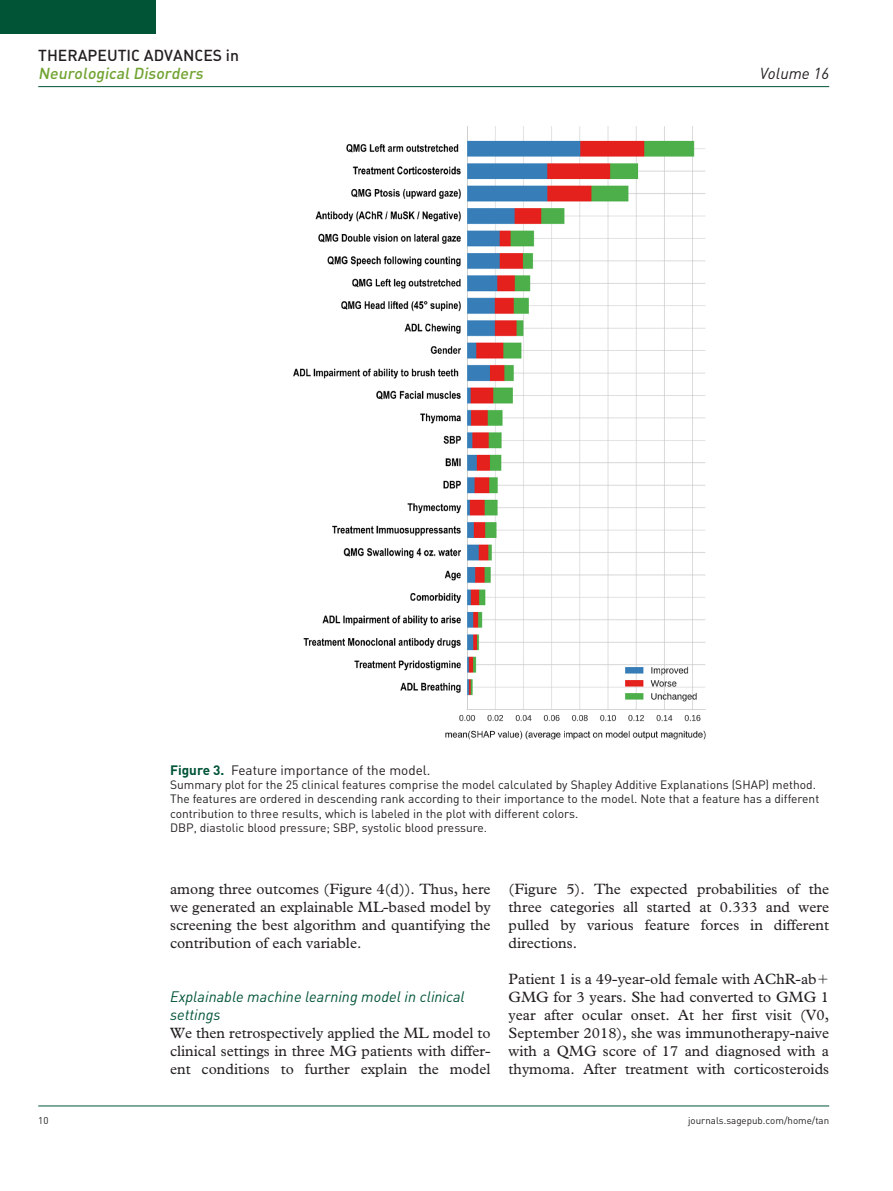
<style>
.page{position:relative;width:893px;height:1191px;background:#fff}
.page>*{position:absolute;margin:0;border:0;box-sizing:border-box;transform-origin:0 0}
.t1{font:15.75px "DIN Medium Alternate";color:#231f20}
.t2{font:italic 15.75px "DIN Medium Alternate";color:#71a332}
.t3{font:italic 15.75px "DIN";color:#231f20}
.t4{font:15px/18px "Plantin Std";color:#231f20;text-align:justify}
.t5{font:italic 15px/18px "DIN";color:#015436}
.t6{font:13.5px "DIN";color:#231f20}
.t7{font:12px/14.2px "DIN";color:#231f20}
.t8{font:9.75px "DIN";color:#231f20}
.s1{font-weight:700;color:#015436}
</style>
<div class="page">
<hr style="left:38px;top:86px;width:791px;height:1px;background:#015436">
<hr style="left:38px;top:1105px;width:791px;height:1px;background:#015436">
<div style="left:0;top:0;width:155px;height:34px;background:#015436"></div>
<img style="left:293px;top:126px;width:413px;height:614px">
<p class="t1" style="left:38px;top:45px;width:202px">THERAPEUTIC ADVANCES IN</p>
<p class="t2" style="left:38px;top:63px;width:169px">NeurologicalDisorders</p>
<p class="t3" style="left:760px;top:63px;width:71px">Volume 16</p>
<p class="t6" style="left:170px;top:761px;width:262px"><span class="s1">Figure 3.</span> Feature importance of the model.</p>
<p class="t7" style="left:170px;top:777px;width:651px">Summary plot for the 25 clinical features comprise the model calculated by Shapley Additive Explanations (SHAP) method.<br>The features are ordered in descending rank according to their importance to the model. Note that a feature has a different contribution to three results, which is labeled in the plot with different colors.<br>DBP, diastolic blood pressure; SBP, systolic blood pressure.</p>
<p class="t4" style="left:170px;top:880px;width:322px">among three outcomes (Figure 4(d)). Thus, here we generated an explainable ML-based model by screening the best algorithm and quantifying the contribution of each variable.</p>
<p class="t5" style="left:170px;top:987px;width:296px">Explainable machine learning model in clinical settings</p>
<p class="t4" style="left:170px;top:1024px;width:322px">We then retrospectively applied the ML model to clinical settings in three MG patients with differ&shy;ent conditions to further explain the model</p>
<p class="t4" style="left:509px;top:880px;width:322px">(Figure 5). The expected probabilities of the three categories all started at 0.333 and were pulled by various feature forces in different directions.</p>
<p class="t4" style="left:509px;top:970px;width:322px;text-align:left">Patient 1 is a 49-year-old female with AChR-ab GMG for 3 years. She had converted to GMG 1 year after ocular onset. At her first visit (V0, September 2018), she was immunotherapy-naive with a QMG score of 17 and diagnosed with a thymoma. After treatment with corticosteroids</p>
<p class="t8" style="left:38px;top:1114px;width:12px">10</p>
<p class="t8" style="left:688px;top:1114px;width:143px">journals.sagepub.com/home/tan</p>
</div>
